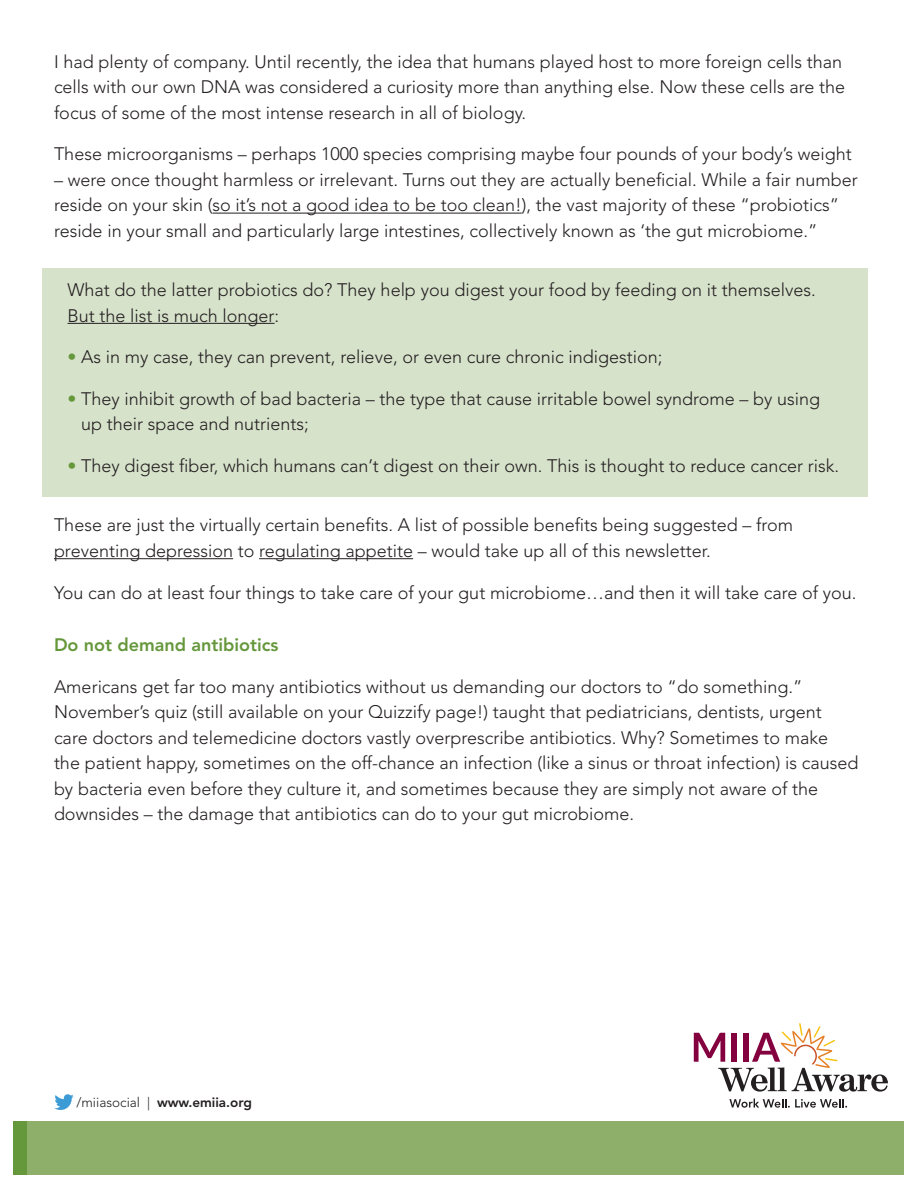
<style>
.page{position:relative;width:918px;height:1188px;background:#fff}
.page>*{position:absolute;margin:0;border:0;box-sizing:border-box;transform-origin:0 0}
.new_text{font:300 18px/25.5px "Avenir LT Std";color:#231f20}
.new_text-2{font:800 18px "Avenir LT Std";color:#65973b}
.t1{font:800 13.5px "Avenir LT Std";color:#231f20}
.s1{color:#65973b}
.s2{font-weight:300}
</style>
<div class="page">
<svg style="left:729px;top:1099px;width:118px;height:9px"></svg>
<svg style="left:694px;top:1023px;width:194px;height:69px"></svg>
<svg style="left:54px;top:1094px;width:20px;height:16px"></svg>
<div style="left:42px;top:268px;width:825px;height:229px;background:#d7e2cb"></div>
<hr style="left:212px;top:213px;width:310px;height:1px;background:#231f20">
<hr style="left:68px;top:323px;width:207px;height:1px;background:#231f20">
<hr style="left:54px;top:558px;width:179px;height:1px;background:#231f20">
<hr style="left:259px;top:558px;width:154px;height:1px;background:#231f20">
<div style="left:14px;top:1121px;width:890px;height:53px;background:#8daf6a"></div>
<div style="left:14px;top:1121px;width:13px;height:53px;background:#65973b"></div>
<p class="new_text" style="left:54px;top:49px;width:793px">I had plenty of company. Until recently, the idea that humans played host to more foreign cells than cells with our own DNA was considered a curiosity more than anything else. Now these cells are the focus of some of the most intense research in all of biology.</p>
<p class="new_text" style="left:54px;top:141px;width:799px">These microorganisms – perhaps 1000 species comprising maybe four pounds of your body’s weight</p>
<p class="new_text" style="left:54px;top:167px;width:805px">– were once thought harmless or irrelevant. Turns out they are actually beneficial. While a fair number reside on your skin (so it’s not a good idea to be too clean!), the vast majority of these “probiotics” reside in your small and particularly large intestines, collectively known as ‘the gut microbiome.”</p>
<p class="new_text" style="left:68px;top:277px;width:750px">What do the latter probiotics do? They help you digest your food by feeding on it themselves.<br>But the list is much longer:</p>
<p class="new_text" style="left:68px;top:344px;width:597px"><span class="s1">•</span> As in my case, they can prevent, relieve, or even cure chronic indigestion;</p>
<p class="new_text" style="left:81px;top:386px;width:740px;text-indent:-14px"><span class="s1">•</span> They inhibit growth of bad bacteria – the type that cause irritable bowel syndrome – by using up their space and nutrients;</p>
<p class="new_text" style="left:68px;top:453px;width:773px"><span class="s1">•</span> They digest fiber, which humans can’t digest on their own. This is thought to reduce cancer risk.</p>
<p class="new_text" style="left:54px;top:513px;width:741px">These are just the virtually certain benefits. A list of possible benefits being suggested – from preventing depression to regulating appetite – would take up all of this newsletter.</p>
<p class="new_text" style="left:54px;top:580px;width:804px">You can do at least four things to take care of your gut microbiome…and then it will take care of you.</p>
<p class="new_text-2" style="left:54px;top:634px;width:226px">Do not demand antibiotics</p>
<p class="new_text" style="left:54px;top:674px;width:806px">Americans get far too many antibiotics without us demanding our doctors to “do something.” November’s quiz (still available on your Quizzify page!) taught that pediatricians, dentists, urgent care doctors and telemedicine doctors vastly overprescribe antibiotics. Why? Sometimes to make the patient happy, sometimes on the off-chance an infection (like a sinus or throat infection) is caused by bacteria even before they culture it, and sometimes because they are simply not aware of the downsides – the damage that antibiotics can do to your gut microbiome.</p>
<p class="t1" style="left:76px;top:1095px;width:177px"><span class="s2">/miiasocial |</span> www.emiia.org</p>
</div>
